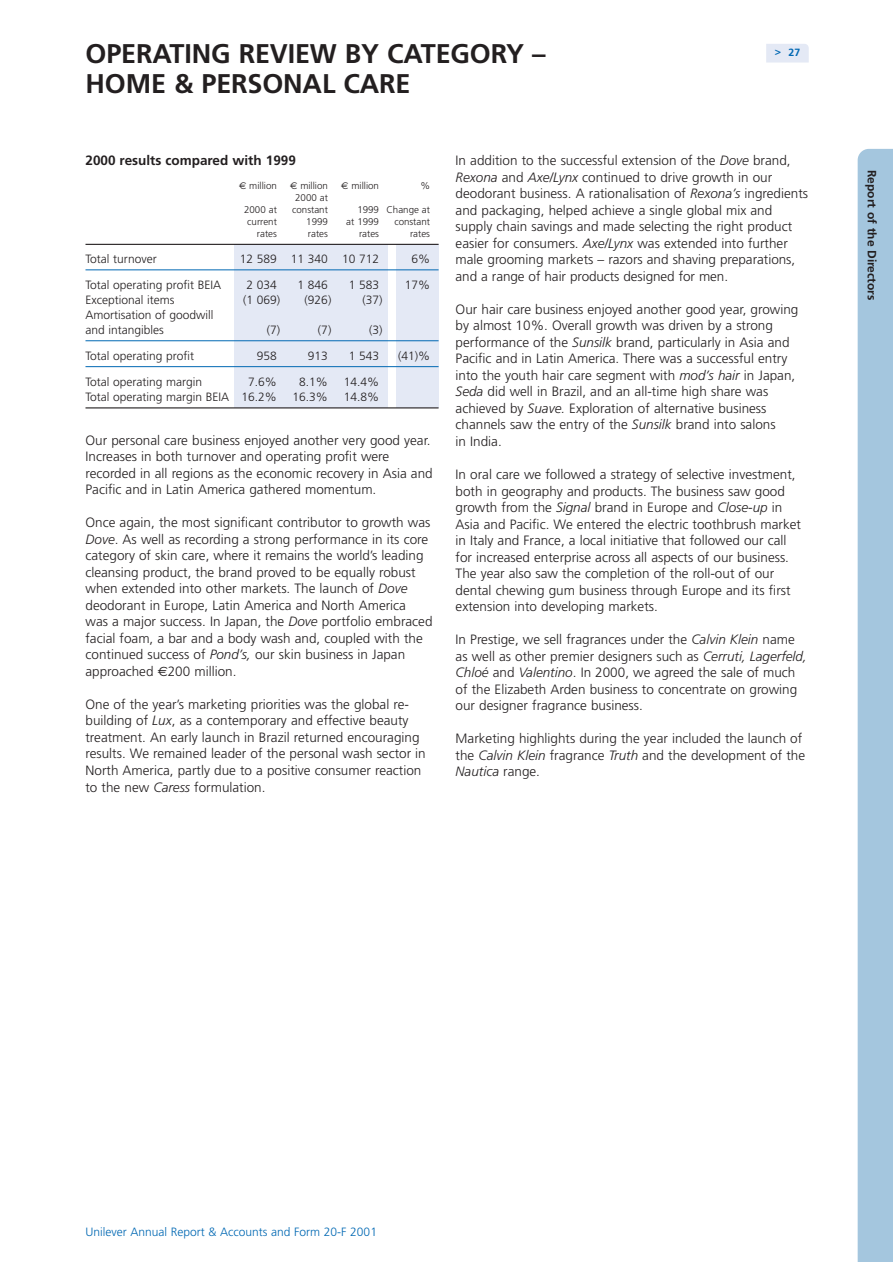
<style>
.page{position:relative;width:893px;height:1262px;background:#fff}
.page>*{position:absolute;margin:0;border:0;box-sizing:border-box;transform-origin:0 0}
.t1{font:700 27px/30px "Frutiger";letter-spacing:-.005em;color:#231f20}
.t2{font:300 13.5px/16.5px "Frutiger";color:#231f20}
.t3{font:700 13.5px "Frutiger";color:#231f20}
.t4{font:300 12px/15px "Frutiger";color:#231f20}
.t5{font:300 12px "Frutiger";color:#0168b3}
.t6{font:700 12px "Frutiger";color:#231f20}
.t7{font:700 10.5px "Frutiger";color:#0168b3}
.t8{font:300 9.75px "Frutiger";color:#231f20}
.s1{font-family:"Euro Sans";font-weight:400}
.s2{font-style:italic}
</style>
<div class="page">
<div style="left:234px;top:245px;width:153px;height:163px;background:#e4e9f5"></div>
<div style="left:396px;top:245px;width:42px;height:163px;background:#e4e9f5"></div>
<hr style="left:85px;top:244px;width:353px;height:1px;background:#231f20">
<hr style="left:85px;top:270px;width:353px;height:1px;background:#0168b3">
<hr style="left:85px;top:340px;width:353px;height:1px;background:#0168b3">
<hr style="left:85px;top:366px;width:353px;height:1px;background:#0168b3">
<hr style="left:85px;top:407px;width:353px;height:1px;background:#231f20">
<svg style="left:766px;top:44px;width:42px;height:19px"></svg>
<div style="left:857px;top:149px;width:35px;height:1112px;background:#a4c6de"></div>
<h1 class="t1" style="left:85px;top:40px;width:461px">OPERATING REVIEW BY CATEGORY –<br>HOME &amp; PERSONAL CARE</h1>
<p class="t7" style="left:774px;top:48px;width:27px">&gt; 27</p>
<p class="t3" style="left:85px;top:155px;width:212px">2000 results compared with 1999</p>
<p class="t8" style="left:239px;top:182px;width:39px"><span class="s1">€</span> million</p>
<p class="t8" style="left:290px;top:182px;width:39px"><span class="s1">€</span> million</p>
<p class="t8" style="left:341px;top:182px;width:39px"><span class="s1">€</span> million</p>
<p class="t8" style="left:420px;top:182px;width:11px">%</p>
<p class="t8" style="left:295px;top:194px;width:34px">2000 at</p>
<p class="t8" style="left:244px;top:206px;width:34px">2000 at</p>
<p class="t8" style="left:292px;top:206px;width:37px">constant</p>
<p class="t8" style="left:357px;top:206px;width:74px">1999 Change at</p>
<p class="t8" style="left:247px;top:218px;width:31px">current</p>
<p class="t8" style="left:306px;top:218px;width:23px">1999</p>
<p class="t8" style="left:346px;top:218px;width:34px">at 1999</p>
<p class="t8" style="left:394px;top:218px;width:37px">constant</p>
<p class="t8" style="left:257px;top:230px;width:22px">rates</p>
<p class="t8" style="left:308px;top:230px;width:22px">rates</p>
<p class="t8" style="left:359px;top:230px;width:22px">rates</p>
<p class="t8" style="left:410px;top:230px;width:22px">rates</p>
<p class="t4" style="left:85px;top:252px;width:73px">Total turnover</p>
<p class="t4" style="left:240px;top:252px;width:141px">12 589 11 340 10 712</p>
<p class="t4" style="left:411px;top:252px;width:20px">6%</p>
<p class="t4" style="left:85px;top:278px;width:137px">Total operating profit BEIA</p>
<p class="t4" style="left:246px;top:278px;width:32px">2 034</p>
<p class="t4" style="left:297px;top:278px;width:32px">1 846</p>
<p class="t4" style="left:348px;top:278px;width:32px">1 583</p>
<p class="t4" style="left:405px;top:278px;width:27px">17%</p>
<p class="t4" style="left:85px;top:293px;width:90px">Exceptional items</p>
<p class="t4" style="left:243px;top:293px;width:39px">(1 069)</p>
<p class="t4" style="left:304px;top:293px;width:28px">(926)</p>
<p class="t4" style="left:362px;top:293px;width:22px">(37)</p>
<p class="t4" style="left:85px;top:308px;width:129px">Amortisation of goodwill and intangibles</p>
<p class="t4" style="left:267px;top:323px;width:15px">(7)</p>
<p class="t4" style="left:318px;top:323px;width:15px">(7)</p>
<p class="t4" style="left:369px;top:323px;width:15px">(3)</p>
<p class="t4" style="left:85px;top:349px;width:110px">Total operating profit</p>
<p class="t4" style="left:257px;top:349px;width:22px">958</p>
<p class="t4" style="left:308px;top:349px;width:22px">913</p>
<p class="t4" style="left:348px;top:349px;width:32px">1 543</p>
<p class="t4" style="left:398px;top:349px;width:34px">(41)%</p>
<p class="t4" style="left:85px;top:375px;width:118px">Total operating margin</p>
<p class="t4" style="left:248px;top:375px;width:30px">7.6%</p>
<p class="t4" style="left:299px;top:375px;width:30px">8.1%</p>
<p class="t4" style="left:343px;top:375px;width:37px">14.4%</p>
<p class="t4" style="left:85px;top:390px;width:193px">Total operating margin BEIA 16.2%</p>
<p class="t4" style="left:292px;top:390px;width:37px">16.3%</p>
<p class="t4" style="left:343px;top:390px;width:37px">14.8%</p>
<p class="t2" style="left:85px;top:433px;width:349px">Our personal care business enjoyed another very good year.<br>Increases in both turnover and operating profit were recorded in all regions as the economic recovery in Asia and Pacific and in Latin America gathered momentum.</p>
<p class="t2" style="left:85px;top:515px;width:348px">Once again, the most significant contributor to growth was <span class="s2">Dove</span>. As well as recording a strong performance in its core category of skin care, where it remains the world’s leading cleansing product, the brand proved to be equally robust when extended into other markets. The launch of <span class="s2">Dove </span>deodorant in Europe, Latin America and North America<br>was a major success. In Japan, the <span class="s2">Dove</span> portfolio embraced facial foam, a bar and a body wash and, coupled with the continued success of <span class="s2">Pond’s,</span> our skin business in Japan approached <span class="s1">€</span>200 million.</p>
<p class="t2" style="left:85px;top:697px;width:342px">One of the year’s marketing priorities was the global re&shy;building of <span class="s2">Lux</span>, as a contemporary and effective beauty treatment. An early launch in Brazil returned encouraging results. We remained leader of the personal wash sector in North America, partly due to a positive consumer reaction to the new <span class="s2">Caress</span> formulation.</p>
<p class="t2" style="left:455px;top:153px;width:354px">In addition to the successful extension of the <span class="s2">Dove</span> brand, <span class="s2">Rexona</span> and <span class="s2">Axe/Lynx</span> continued to drive growth in our deodorant business. A rationalisation of <span class="s2">Rexona’s</span> ingredients and packaging, helped achieve a single global mix and supply chain savings and made selecting the right product easier for consumers. <span class="s2">Axe/Lynx</span> was extended into further male grooming markets – razors and shaving preparations, and a range of hair products designed for men.</p>
<p class="t2" style="left:455px;top:302px;width:344px">Our hair care business enjoyed another good year, growing by almost 10%. Overall growth was driven by a strong performance of the <span class="s2">Sunsilk</span> brand, particularly in Asia and Pacific and in Latin America. There was a successful entry into the youth hair care segment with <span class="s2">mod’s hair</span> in Japan, <span class="s2">Seda</span> did well in Brazil, and an all-time high share was achieved by <span class="s2">Suave.</span> Exploration of alternative business channels saw the entry of the <span class="s2">Sunsilk</span> brand into salons<br>in India.</p>
<p class="t2" style="left:455px;top:467px;width:347px">In oral care we followed a strategy of selective investment, both in geography and products. The business saw good growth from the <span class="s2">Signal</span> brand in Europe and <span class="s2">Close-up</span> in Asia and Pacific. We entered the electric toothbrush market in Italy and France, a local initiative that followed our call for increased enterprise across all aspects of our business.<br>The year also saw the completion of the roll-out of our dental chewing gum business through Europe and its first extension into developing markets.</p>
<p class="t2" style="left:455px;top:632px;width:353px">In Prestige, we sell fragrances under the <span class="s2">Calvin Klein</span> name as well as other premier designers such as <span class="s2">Cerruti, Lagerfeld, Chloé</span> and <span class="s2">Valentino</span>. In 2000, we agreed the sale of much of the Elizabeth Arden business to concentrate on growing our designer fragrance business.</p>
<p class="t2" style="left:455px;top:731px;width:351px">Marketing highlights during the year included the launch of the <span class="s2">Calvin Klein</span> fragrance <span class="s2">Truth</span> and the development of the<br><span class="s2">Nautica</span> range.</p>
<p class="t6" style="left:876px;top:170px;width:132px;rotate:90deg">Report of the Directors</p>
<p class="t5" style="left:85px;top:1226px;width:293px">Unilever Annual Report &amp; Accounts and Form 20-F 2001</p>
</div>
